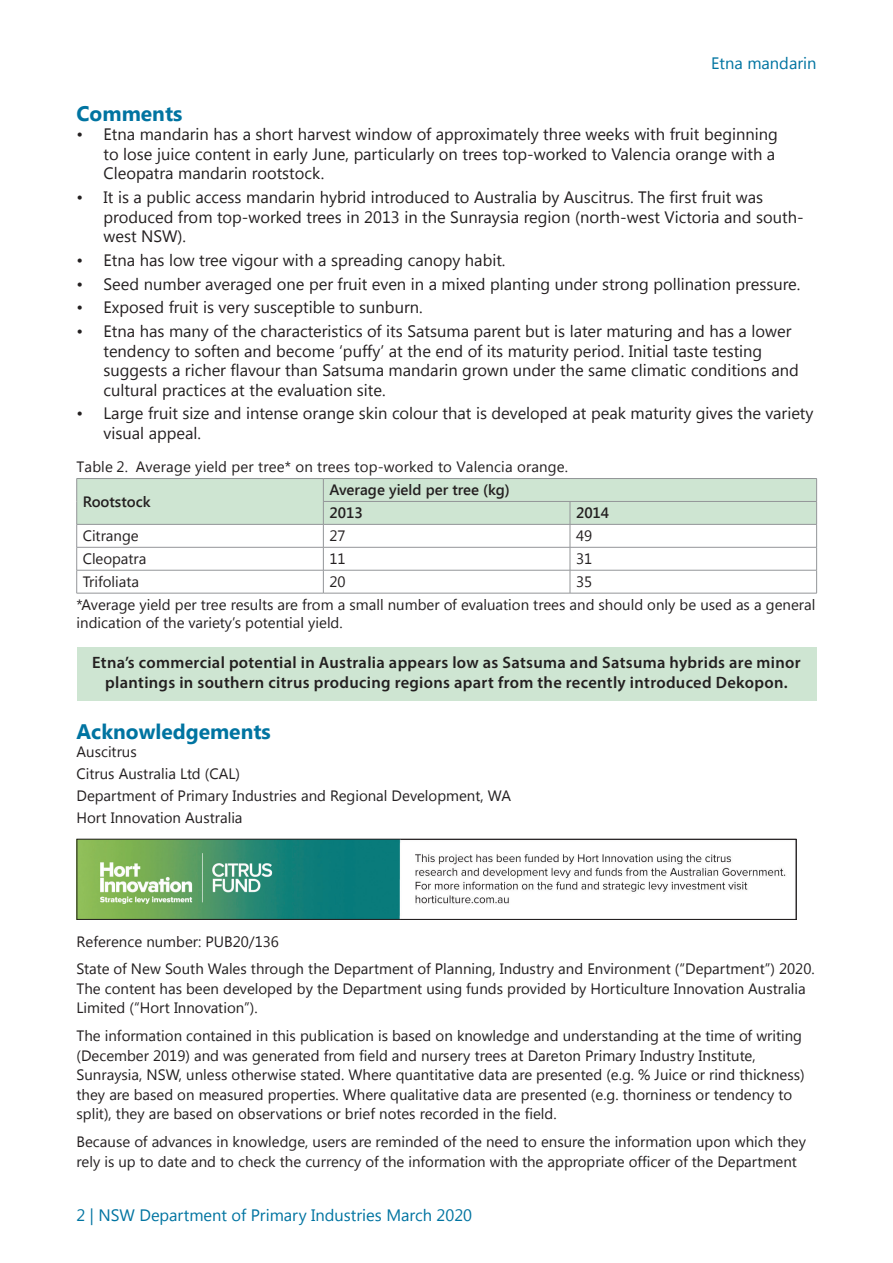
<style>
.page{position:relative;width:893px;height:1263px;background:#fff}
.page>*{position:absolute;margin:0;border:0;box-sizing:border-box;transform-origin:0 0}
.Heading_1{font:700 21px "Segoe UI";color:#0074a1}
.t1{font:16.5px/19.5px "Segoe UI";color:#231f20}
.Highlight_box{font:600 16.5px/19.5px "Myriad Pro";letter-spacing:.02em;color:#231f20;text-align:center}
.Disclaimer{font:16.5px "Segoe UI";color:#0074a1}
.Disclaimer-2{font:15px/19.5px "Segoe UI";color:#231f20}
.Table_footnote_text{font:15px/18px "Segoe UI";color:#231f20}
.References{font:15px "Segoe UI";color:#231f20}
.TABLE_LIST{font:15px "Segoe UI";letter-spacing:.01em;color:#231f20}
.Table_heading_1{font:600 15px "Segoe UI";color:#231f20}
.Table_text{font:15px "Segoe UI";color:#231f20}
</style>
<div class="page">
<div style="left:77px;top:647px;width:739px;height:53px;background:#cee5d2"></div>
<svg style="left:76px;top:478px;width:741px;height:115px"></svg>
<hr style="left:77px;top:593px;width:246px;height:1px;background:#939598">
<hr style="left:323px;top:593px;width:247px;height:1px;background:#939598">
<hr style="left:570px;top:593px;width:247px;height:1px;background:#939598">
<img style="left:79px;top:841px;width:707px;height:77px">
<div style="left:77px;top:839px;width:719px;height:81px;border:1px solid #231f20"></div>
<p class="Disclaimer" style="left:711px;top:52px;width:107px">Etna mandarin</p>
<p class="Heading_1" style="left:77px;top:98px;width:107px">Comments</p>
<p class="t1" style="left:104px;top:124px;width:676px;text-indent:-27px">• Etna mandarin has a short harvest window of approximately three weeks with fruit beginning to lose juice content in early June, particularly on trees top-worked to Valencia orange with a<br>Cleopatra mandarin rootstock.</p>
<p class="t1" style="left:104px;top:187px;width:702px;text-indent:-27px">• It is a public access mandarin hybrid introduced to Australia by Auscitrus. The first fruit was produced from top-worked trees in 2013 in the Sunraysia region (north-west Victoria and south&shy;west NSW).</p>
<p class="t1" style="left:77px;top:249px;width:430px">• Etna has low tree vigour with a spreading canopy habit.</p>
<p class="t1" style="left:77px;top:273px;width:725px">• Seed number averaged one per fruit even in a mixed planting under strong pollination pressure.</p>
<p class="t1" style="left:77px;top:297px;width:348px">• Exposed fruit is very susceptible to sunburn.</p>
<p class="t1" style="left:104px;top:321px;width:697px;text-indent:-27px">• Etna has many of the characteristics of its Satsuma parent but is later maturing and has a lower tendency to soften and become ‘puffy’ at the end of its maturity period. Initial taste testing suggests a richer flavour than Satsuma mandarin grown under the same climatic conditions and cultural practices at the evaluation site.</p>
<p class="t1" style="left:104px;top:403px;width:711px;text-indent:-27px">• Large fruit size and intense orange skin colour that is developed at peak maturity gives the variety visual appeal.</p>
<p class="TABLE_LIST" style="left:77px;top:457px;width:493px">Table 2. Average yield per tree* on trees top-worked to Valencia orange.</p>
<p class="Table_heading_1" style="left:83px;top:491px;width:69px">Rootstock</p>
<p class="Table_heading_1" style="left:329px;top:480px;width:182px">Average yield per tree (kg)</p>
<p class="Table_heading_1" style="left:329px;top:502px;width:35px">2013</p>
<p class="Table_heading_1" style="left:576px;top:502px;width:35px">2014</p>
<p class="Table_text" style="left:83px;top:525px;width:58px">Citrange</p>
<p class="Table_text" style="left:329px;top:525px;width:18px">27</p>
<p class="Table_text" style="left:576px;top:525px;width:18px">49</p>
<p class="Table_text" style="left:83px;top:548px;width:65px">Cleopatra</p>
<p class="Table_text" style="left:329px;top:548px;width:18px">11</p>
<p class="Table_text" style="left:576px;top:548px;width:18px">31</p>
<p class="Table_text" style="left:83px;top:571px;width:58px">Trifoliata</p>
<p class="Table_text" style="left:329px;top:571px;width:18px">20</p>
<p class="Table_text" style="left:576px;top:571px;width:18px">35</p>
<p class="Table_footnote_text" style="left:77px;top:595px;width:740px">*Average yield per tree results are from a small number of evaluation trees and should only be used as a general indication of the variety’s potential yield.</p>
<p class="Highlight_box" style="left:92px;top:653px;width:710px">Etna’s commercial potential in Australia appears low as Satsuma and Satsuma hybrids are minor plantings in southern citrus producing regions apart from the recently introduced Dekopon.</p>
<p class="Heading_1" style="left:77px;top:716px;width:196px">Acknowledgements</p>
<p class="References" style="left:77px;top:741px;width:62px">Auscitrus</p>
<p class="References" style="left:77px;top:763px;width:165px">Citrus Australia Ltd (CAL)</p>
<p class="References" style="left:77px;top:785px;width:436px">Department of Primary Industries and Regional Development, WA</p>
<p class="References" style="left:77px;top:807px;width:168px">Hort Innovation Australia</p>
<p class="Disclaimer-2" style="left:77px;top:927px;width:740px;line-height:27.5px">Reference number: PUB20/136<br>State of New South Wales through the Department of Planning, Industry and Environment (“Department”) 2020.</p>
<p class="Disclaimer-2" style="left:77px;top:978px;width:731px">The content has been developed by the Department using funds provided by Horticulture Innovation Australia<br>Limited (“Hort Innovation”).</p>
<p class="Disclaimer-2" style="left:77px;top:1025px;width:729px">The information contained in this publication is based on knowledge and understanding at the time of writing (December 2019) and was generated from field and nursery trees at Dareton Primary Industry Institute, Sunraysia, NSW, unless otherwise stated. Where quantitative data are presented (e.g. % Juice or rind thickness) they are based on measured properties. Where qualitative data are presented (e.g. thorniness or tendency to split), they are based on observations or brief notes recorded in the field.</p>
<p class="Disclaimer-2" style="left:77px;top:1131px;width:731px">Because of advances in knowledge, users are reminded of the need to ensure the information upon which they rely is up to date and to check the currency of the information with the appropriate officer of the Department</p>
<p class="Disclaimer" style="left:77px;top:1204px;width:397px">2 | NSW Department of Primary Industries March 2020</p>
</div>
